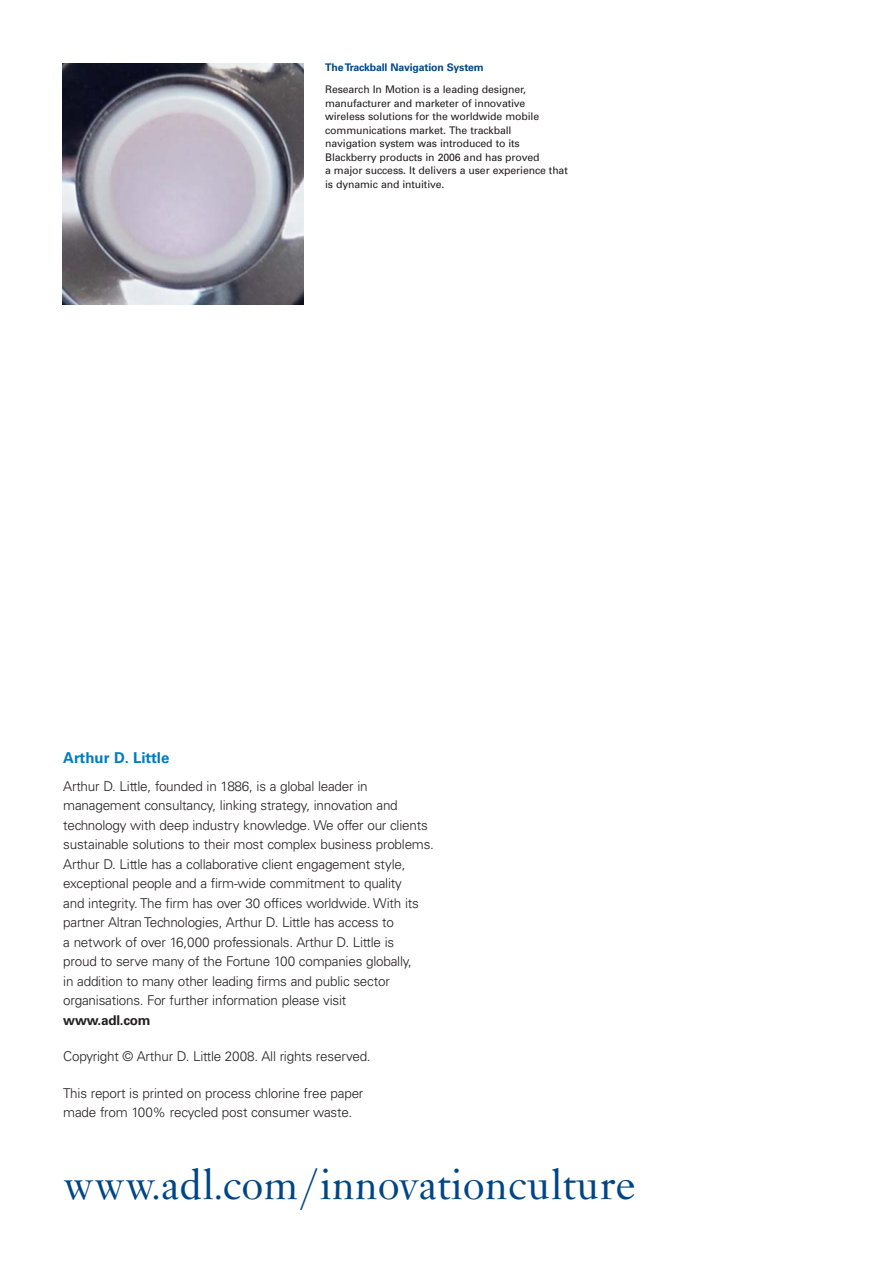
<style>
.page{position:relative;width:893px;height:1263px;background:#fff}
.page>*{position:absolute;margin:0;border:0;box-sizing:border-box;transform-origin:0 0}
.t1{font:45px "Janson";color:#004685}
.t2{font:700 15px "Univers";color:#007cc2}
.t3{font:300 13.5px/19.5px "Univers";letter-spacing:-.015em;color:#231f20}
.t4{font:700 13.5px "Univers";letter-spacing:-.015em;color:#231f20}
.t5{font:10.5px/13.5px "Univers";letter-spacing:-.01em;color:#231f20}
.t6{font:700 10.5px "Univers";letter-spacing:-.01em;color:#004685}
</style>
<div class="page">
<img style="left:63px;top:63px;width:241px;height:241px">
<p class="t6" style="left:325px;top:64px;width:160px">The Trackball Navigation System</p>
<p class="t5" style="left:325px;top:84px;width:244px">Research In Motion is a leading designer, manufacturer and marketer of innovative wireless solutions for the worldwide mobile communications market. The trackball<br>navigation system was introduced to its Blackberry products in 2006 and has proved<br>a major success. It delivers a user experience that is dynamic and intuitive.</p>
<p class="t2" style="left:63px;top:752px;width:108px">Arthur D. Little</p>
<p class="t3" style="left:63px;top:777px;width:372px">Arthur D. Little, founded in 1886, is a global leader in management consultancy, linking strategy, innovation and technology with deep industry knowledge. We offer our clients sustainable solutions to their most complex business problems.<br>Arthur D. Little has a collaborative client engagement style, exceptional people and a firm-wide commitment to quality<br>and integrity. The firm has over 30 offices worldwide. With its partner Altran Technologies, Arthur D. Little has access to<br>a network of over 16,000 professionals. Arthur D. Little is<br>proud to serve many of the Fortune 100 companies globally,<br>in addition to many other leading firms and public sector organisations. For further information please visit</p>
<p class="t4" style="left:63px;top:1015px;width:89px">www.adl.com</p>
<p class="t3" style="left:63px;top:1048px;width:309px">Copyright © Arthur D. Little 2008. All rights reserved.</p>
<p class="t3" style="left:63px;top:1084px;width:302px">This report is printed on process chlorine free paper made from 100% recycled post consumer waste.</p>
<h1 class="t1" style="left:63px;top:1168px;width:574px">www.adl.com/innovationculture</h1>
</div>
